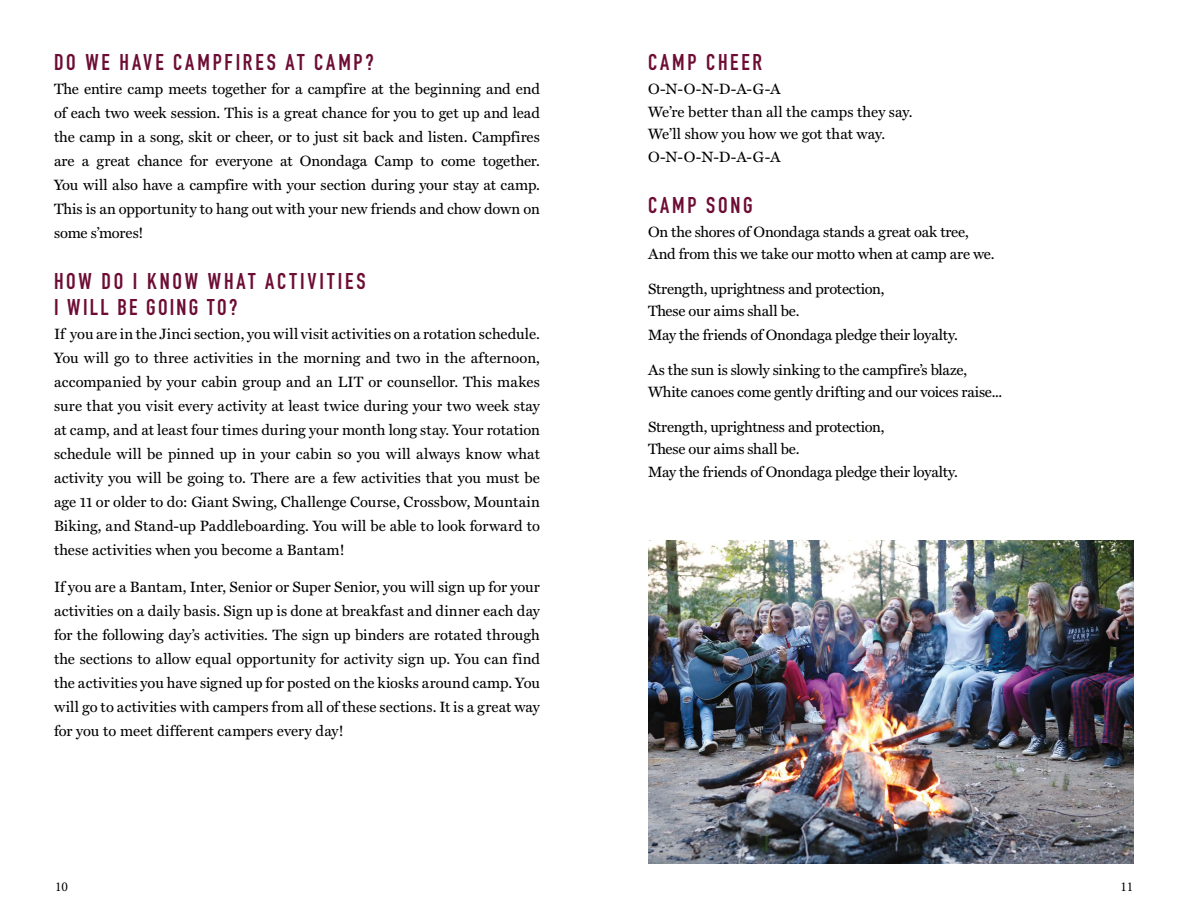
<style>
.page{position:relative;width:1188px;height:918px;background:#fff}
.page>*{position:absolute;margin:0;border:0;box-sizing:border-box;transform-origin:0 0}
.t1{font:22.5px/25.5px "DIN Engschrift Std";letter-spacing:.125em;color:#6d0d34}
.t2{font:15px/24px "Miller Text";letter-spacing:-.01em;color:#000}
.t3{font:13.5px "Minion Pro";color:#000}
</style>
<div class="page">
<img style="left:648px;top:540px;width:486px;height:324px">
<h1 class="t1" style="left:54px;top:50px;width:321px">DO WE HAVE CAMPFIRES AT CAMP?</h1>
<p class="t2" style="left:54px;top:77px;width:488px;text-align:justify">The entire camp meets together for a campfire at the beginning and end of each two week session. This is a great chance for you to get up and lead the camp in a song, skit or cheer, or to just sit back and listen. Campfires are a great chance for everyone at Onondaga Camp to come together.<br>You will also have a campfire with your section during your stay at camp.<br>This is an opportunity to hang out with your new friends and chow down on some s’mores!</p>
<h1 class="t1" style="left:54px;top:269px;width:313px">HOW DO I KNOW WHAT ACTIVITIES<br>I WILL BE GOING TO?</h1>
<p class="t2" style="left:54px;top:321px;width:488px;text-align:justify">If you are in the Jinci section, you will visit activities on a rotation schedule.<br>You will go to three activities in the morning and two in the afternoon, accompanied by your cabin group and an LIT or counsellor. This makes sure that you visit every activity at least twice during your two week stay at camp, and at least four times during your month long stay. Your rotation schedule will be pinned up in your cabin so you will always know what activity you will be going to. There are a few activities that you must be age 11 or older to do: Giant Swing, Challenge Course, Crossbow, Mountain Biking, and Stand-up Paddleboarding. You will be able to look forward to these activities when you become a Bantam!</p>
<p class="t2" style="left:54px;top:575px;width:488px;text-align:justify">If you are a Bantam, Inter, Senior or Super Senior, you will sign up for your activities on a daily basis. Sign up is done at breakfast and dinner each day for the following day’s activities. The sign up binders are rotated through the sections to allow equal opportunity for activity sign up. You can find the activities you have signed up for posted on the kiosks around camp. You will go to activities with campers from all of these sections. It is a great way for you to meet different campers every day!</p>
<p class="t3" style="left:55px;top:878px;width:14px">10</p>
<h1 class="t1" style="left:648px;top:50px;width:116px">CAMP CHEER</h1>
<p class="t2" style="left:648px;top:78px;width:266px;line-height:22.5px">O-N-O-N-D-A-G-A<br>We’re better than all the camps they say.<br>We’ll show you how we got that way.<br>O-N-O-N-D-A-G-A</p>
<h1 class="t1" style="left:648px;top:192px;width:106px">CAMP SONG</h1>
<p class="t2" style="left:648px;top:220px;width:348px;line-height:22.5px">On the shores of Onondaga stands a great oak tree,<br>And from this we take our motto when at camp are we.</p>
<p class="t2" style="left:648px;top:277px;width:238px;line-height:22.5px">Strength, uprightness and protection,<br>These our aims shall be.</p>
<p class="t2" style="left:648px;top:323px;width:311px">May the friends of Onondaga pledge their loyalty.</p>
<p class="t2" style="left:648px;top:358px;width:356px;line-height:22.5px">As the sun is slowly sinking to the campfire’s blaze,<br>White canoes come gently drifting and our voices raise...</p>
<p class="t2" style="left:648px;top:415px;width:311px;line-height:22.5px">Strength, uprightness and protection,<br>These our aims shall be.<br>May the friends of Onondaga pledge their loyalty.</p>
<p class="t3" style="left:1121px;top:878px;width:14px">11</p>
</div>
